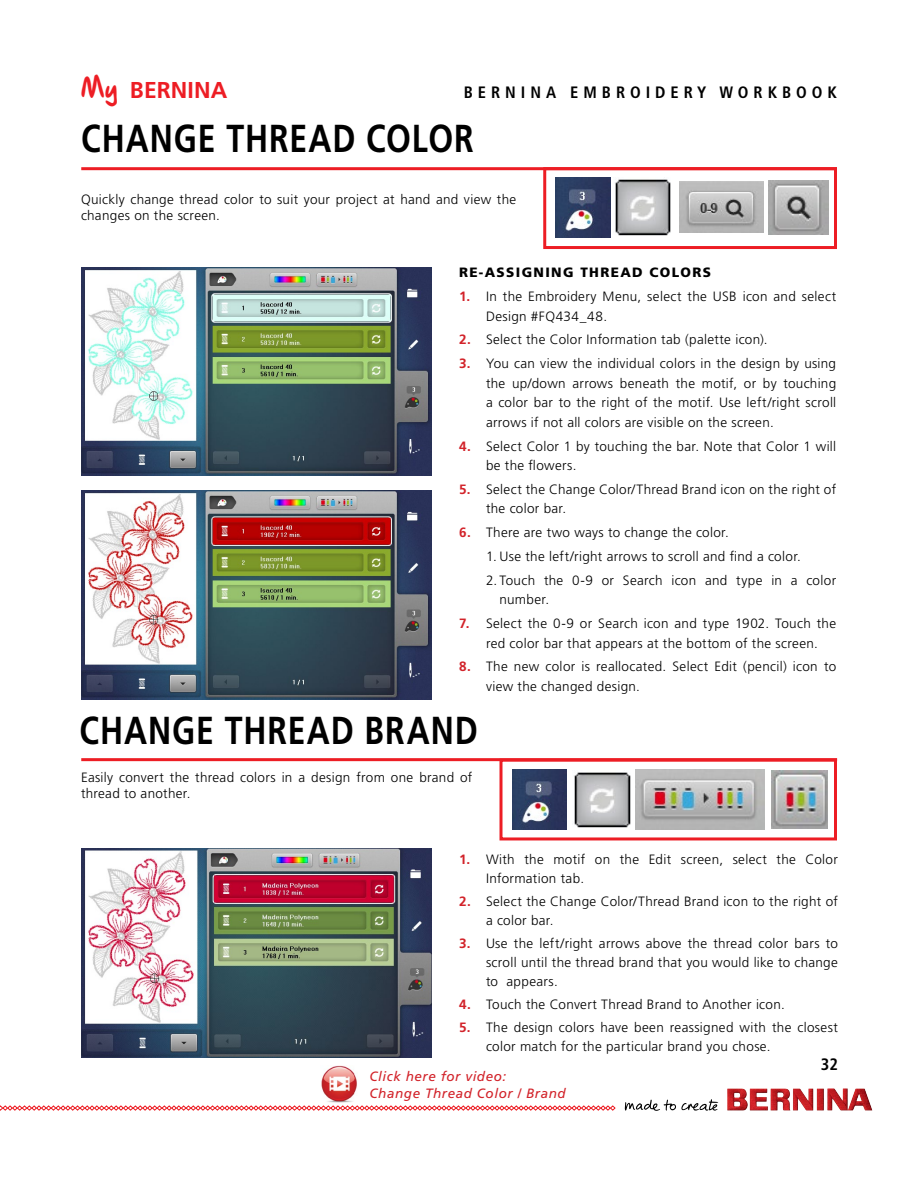
<style>
.page{position:relative;width:918px;height:1188px;background:#fff}
.page>*{position:absolute;margin:0;border:0;box-sizing:border-box;transform-origin:0 0}
.t1{font:700 39px "Frutiger LT Std";letter-spacing:.03em;color:#000;scale:.82 1}
.t2{font:700 22.95px "Frutiger LT Std";letter-spacing:.005em;color:#ed1d24}
.t3{font:700 condensed 16.5px "Frutiger LT Std";letter-spacing:.3em;color:#000}
.t4{font:300 13.5px/19.5px "Frutiger LT Std";letter-spacing:.025em;color:#000}
.t5{font:italic 13.5px/16.5px "Frutiger LT Std";letter-spacing:.04em;color:#d2232a}
.t6{font:900 13.5px "Frutiger LT Std";letter-spacing:.1em;color:#000}
.s1{font-family:"Hand Of Sean Pro";font-weight:400}
.s2{font-weight:700;color:#d2232a}
</style>
<div class="page">
<svg style="left:0;top:1105px;width:616px;height:6px"></svg>
<svg style="left:625px;top:1099px;width:93px;height:12px"></svg>
<img style="left:727px;top:1089px;width:145px;height:21px">
<img style="left:556px;top:178px;width:54px;height:59px">
<img style="left:769px;top:181px;width:59px;height:54px">
<img style="left:512px;top:770px;width:55px;height:59px">
<img style="left:615px;top:179px;width:56px;height:57px">
<img style="left:574px;top:772px;width:57px;height:56px">
<img style="left:771px;top:771px;width:56px;height:57px">
<img style="left:679px;top:181px;width:84px;height:51px">
<img style="left:636px;top:770px;width:128px;height:59px">
<img style="left:81px;top:267px;width:351px;height:209px">
<img style="left:81px;top:491px;width:351px;height:208px">
<img style="left:81px;top:848px;width:351px;height:209px">
<div style="left:543px;top:167px;width:294px;height:82px;border:3px solid #ed1d24"></div>
<hr style="left:81px;top:167px;width:756px;height:3px;background:#ed1d24">
<div style="left:500px;top:759px;width:337px;height:81px;border:3px solid #ed1d24"></div>
<hr style="left:81px;top:758px;width:756px;height:3px;background:#ed1d24">
<img style="left:321px;top:1066px;width:36px;height:37px">
<h2 class="t2" style="left:81px;top:77px;width:148px"><span class="s1">My</span> BERNINA</h2>
<p class="t3" style="left:464px;top:82px;width:375px">BERNINA EMBROIDERY WORKBOOK</p>
<h1 class="t1" style="left:81px;top:115px;width:480px">CHANGE THREAD COLOR</h1>
<p class="t4" style="left:81px;top:191px;width:437px;line-height:16.5px">Quickly change thread color to suit your project at hand and view the changes on the screen.</p>
<p class="t6" style="left:459px;top:264px;width:254px">RE-ASSIGNING THREAD COLORS</p>
<p class="t4" style="left:486px;top:287px;width:352px;text-indent:-27px"><span class="s2">1.</span> In the Embroidery Menu, select the USB icon and select<br>Design #FQ434_48.</p>
<p class="t4" style="left:459px;top:330px;width:310px"><span class="s2">2.</span> Select the Color Information tab (palette icon).</p>
<p class="t4" style="left:486px;top:354px;width:352px;text-align:justify;text-indent:-27px"><span class="s2">3.</span> You can view the individual colors in the design by using the up/down arrows beneath the motif, or by touching a color bar to the right of the motif. Use left/right scroll arrows if not all colors are visible on the screen.</p>
<p class="t4" style="left:486px;top:436px;width:352px;text-indent:-27px"><span class="s2">4.</span> Select Color 1 by touching the bar. Note that Color 1 will be the flowers.</p>
<p class="t4" style="left:486px;top:480px;width:352px;text-indent:-27px"><span class="s2">5.</span> Select the Change Color/Thread Brand icon on the right of the color bar.</p>
<p class="t4" style="left:459px;top:523px;width:271px"><span class="s2">6.</span> There are two ways to change the color.</p>
<p class="t4" style="left:486px;top:547px;width:317px">1. Use the left/right arrows to scroll and find a color.</p>
<p class="t4" style="left:500px;top:571px;width:338px;text-indent:-14px">2. Touch the 0-9 or Search icon and type in a color number.</p>
<p class="t4" style="left:486px;top:614px;width:352px;text-indent:-27px"><span class="s2">7.</span> Select the 0-9 or Search icon and type 1902. Touch the red color bar that appears at the bottom of the screen.</p>
<p class="t4" style="left:486px;top:657px;width:352px;text-indent:-27px"><span class="s2">8.</span> The new color is reallocated. Select Edit (pencil) icon to view the changed design.</p>
<h1 class="t1" style="left:80px;top:708px;width:487px">CHANGE THREAD BRAND</h1>
<p class="t4" style="left:81px;top:769px;width:393px;line-height:16.5px">Easily convert the thread colors in a design from one brand of thread to another.</p>
<p class="t4" style="left:486px;top:851px;width:353px;line-height:18.8px;text-indent:-27px"><span class="s2">1.</span> With the motif on the Edit screen, select the Color<br>Information tab.</p>
<p class="t4" style="left:486px;top:892px;width:353px;line-height:18.8px;text-indent:-27px"><span class="s2">2.</span> Select the Change Color/Thread Brand icon to the right of a color bar.</p>
<p class="t4" style="left:486px;top:934px;width:353px;line-height:18.8px;text-align:justify;text-indent:-27px"><span class="s2">3.</span> Use the left/right arrows above the thread color bars to scroll until the thread brand that you would like to change to appears.</p>
<p class="t4" style="left:459px;top:994px;width:327px"><span class="s2">4.</span> Touch the Convert Thread Brand to Another icon.</p>
<p class="t4" style="left:486px;top:1018px;width:353px;line-height:18.8px;text-indent:-27px"><span class="s2">5.</span> The design colors have been reassigned with the closest color match for the particular brand you chose.</p>
<p class="t5" style="left:370px;top:1068px;width:198px">Click here for video:<br>Change Thread Color / Brand</p>
<p class="t3" style="left:821px;top:1054px;width:19px">32</p>
</div>
